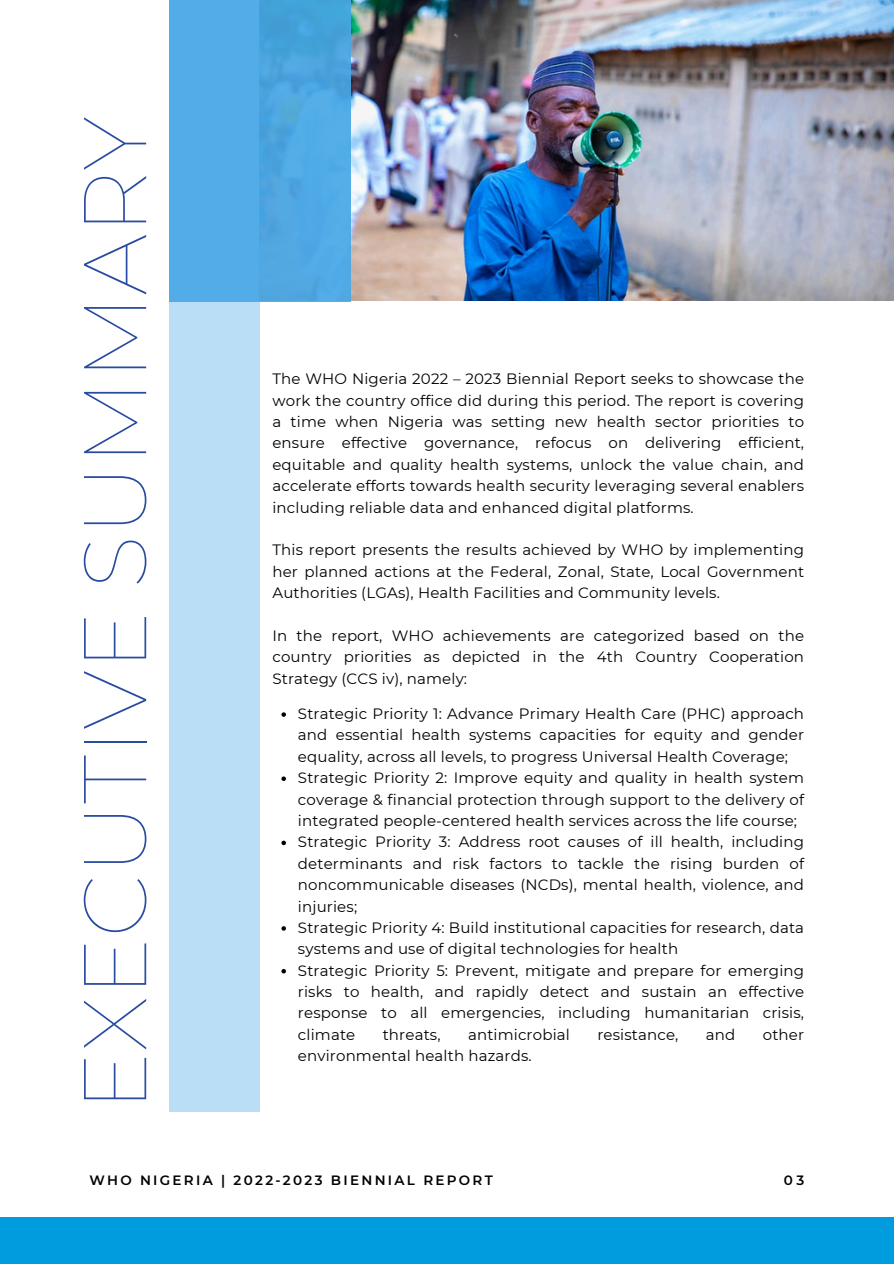
<style>
.page{position:relative;width:894px;height:1264px;background:#fff}
.page>*{position:absolute;margin:0;border:0;box-sizing:border-box;transform-origin:0 0}
.t1{font:100 88.8px "Montserrat";color:#294ba1}
.t2{font:15px/21.3px "Montserrat";letter-spacing:.01em;color:#000001;text-align:justify}
.t3{font:600 13.5px "Montserrat";letter-spacing:.17em;color:#000}
.t4{font:600 13.5px "Montserrat";color:#000001}
</style>
<div class="page">
<div style="left:0;top:1217px;width:893px;height:46px;background:#009cde"></div>
<img style="left:350px;top:0;width:543px;height:300px">
<div style="left:169px;top:0;width:181px;height:301px;background:linear-gradient(to bottom,#46a3db,#54abe6)"></div>
<svg style="left:281px;top:712px;width:5px;height:4px"></svg>
<svg style="left:281px;top:776px;width:5px;height:5px"></svg>
<svg style="left:281px;top:840px;width:5px;height:5px"></svg>
<svg style="left:281px;top:926px;width:5px;height:4px"></svg>
<svg style="left:281px;top:969px;width:5px;height:4px"></svg>
<svg style="left:169px;top:0;width:90px;height:1111px;background:#9dd0f1"></svg>
<p class="t1" style="left:60px;top:1111px;width:996px;rotate:-90deg">EXECUTIVE SUMMARY</p>
<p class="t2" style="left:272px;top:368px;width:533px">The WHO Nigeria 2022 – 2023 Biennial Report seeks to showcase the work the country office did during this period. The report is covering a time when Nigeria was setting new health sector priorities to ensure effective governance, refocus on delivering efficient, equitable and quality health systems, unlock the value chain, and accelerate efforts towards health security leveraging several enablers including reliable data and enhanced digital platforms.</p>
<p class="t2" style="left:272px;top:539px;width:533px">This report presents the results achieved by WHO by implementing her planned actions at the Federal, Zonal, State, Local Government Authorities (LGAs), Health Facilities and Community levels.</p>
<p class="t2" style="left:272px;top:625px;width:533px">In the report, WHO achievements are categorized based on the country priorities as depicted in the 4th Country Cooperation Strategy (CCS iv), namely:</p>
<p class="t2" style="left:298px;top:703px;width:507px">Strategic Priority 1: Advance Primary Health Care (PHC) approach and essential health systems capacities for equity and gender equality, across all levels, to progress Universal Health Coverage;</p>
<p class="t2" style="left:298px;top:767px;width:507px">Strategic Priority 2: Improve equity and quality in health system coverage &amp; financial protection through support to the delivery of integrated people-centered health services across the life course;</p>
<p class="t2" style="left:298px;top:831px;width:507px">Strategic Priority 3: Address root causes of ill health, including determinants and risk factors to tackle the rising burden of noncommunicable diseases (NCDs), mental health, violence, and injuries;</p>
<h2 class="t2" style="left:298px;top:916px;width:507px">Strategic Priority 4: Build institutional capacities for research, data systems and use of digital technologies for health</h2>
<p class="t2" style="left:298px;top:959px;width:507px">Strategic Priority 5: Prevent, mitigate and prepare for emerging risks to health, and rapidly detect and sustain an effective response to all emergencies, including humanitarian crisis, climate</p>
<p class="t2" style="left:382px;top:1023px;width:59px">threats,</p>
<p class="t2" style="left:468px;top:1023px;width:103px">antimicrobial</p>
<p class="t2" style="left:597px;top:1023px;width:83px">resistance,</p>
<p class="t2" style="left:705px;top:1023px;width:31px">and</p>
<p class="t2" style="left:762px;top:1023px;width:43px">other</p>
<p class="t2" style="left:298px;top:1045px;width:235px">environmental health hazards.</p>
<p class="t3" style="left:89px;top:1172px;width:405px">WHO NIGERIA | 2022-2023 BIENNIAL REPORT</p>
<p class="t4" style="left:783px;top:1172px;width:22px">03</p>
</div>
